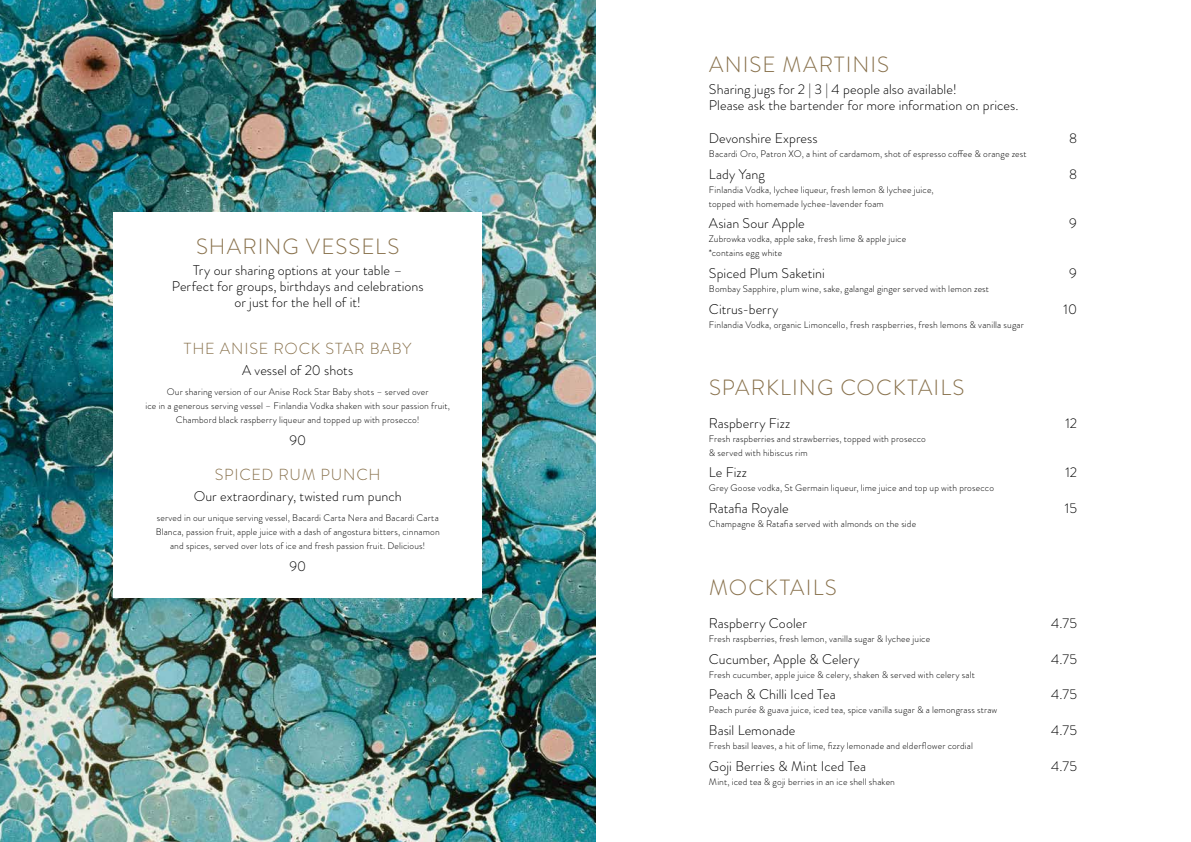
<style>
.page{position:relative;width:1191px;height:842px;background:#fff}
.page>*{position:absolute;margin:0;border:0;box-sizing:border-box;transform-origin:0 0}
.t1{font:300 22px "Brandon Grotesque";letter-spacing:.05em;color:#88714c}
.t2{font:300 16px "Brandon Grotesque";letter-spacing:.05em;color:#88714c}
.t3{font:300 14px/16px "Brandon Grotesque";letter-spacing:.005em;color:#000}
.t4{font:300 9.5px/14px "Brandon Grotesque";letter-spacing:.015em;color:#000}
</style>
<div class="page">
<img style="left:0;top:0;width:595px;height:842px">
<div style="left:113px;top:213px;width:369px;height:385px;background:#fff"></div>
<h1 class="t1" style="left:196px;top:231px;width:16px">sharing</h1>
<h1 class="t1" style="left:306px;top:231px;width:15px">vessels</h1>
<h3 class="t3" style="left:172px;top:262px;width:253px;text-align:center">Try our sharing options at your table –<br>Perfect for groups, birthdays and celebrations or just for the hell of it!</h3>
<h2 class="t2" style="left:184px;top:337px;width:57px">The Anise</h2>
<h2 class="t2" style="left:273px;top:337px;width:24px">Rock</h2>
<h2 class="t2" style="left:325px;top:337px;width:21px">Star</h2>
<h2 class="t2" style="left:370px;top:337px;width:23px">Baby</h2>
<h3 class="t3" style="left:242px;top:362px;width:113px">A vessel of 20 shots</h3>
<p class="t4" style="left:145px;top:385px;width:306px;text-align:center">Our sharing version of our Anise Rock Star Baby shots – served over<br>ice in a generous serving vessel – Finlandia Vodka shaken with sour passion fruit,<br>Chambord black raspberry liqueur and topped up with prosecco!</p>
<h3 class="t3" style="left:289px;top:432px;width:18px">90</h3>
<h2 class="t2" style="left:215px;top:463px;width:20px">Spiced</h2>
<h2 class="t2" style="left:278px;top:463px;width:78px">Rum Punch</h2>
<h3 class="t3" style="left:194px;top:488px;width:209px">Our extraordinary, twisted rum punch</h3>
<p class="t4" style="left:156px;top:511px;width:286px;text-align:center">served in our unique serving vessel, Bacardi Carta Nera and Bacardi Carta<br>Blanca, passion fruit, apple juice with a dash of angostura bitters, cinnamon and spices, served over lots of ice and fresh passion fruit. Delicious!</p>
<h3 class="t3" style="left:289px;top:558px;width:18px">90</h3>
<h1 class="t1" style="left:709px;top:49px;width:182px">ANISE MARTINIS</h1>
<h3 class="t3" style="left:709px;top:81px;width:311px">Sharing jugs for 2 | 3 | 4 people also available!<br>Please ask the bartender for more information on prices.</h3>
<h3 class="t3" style="left:709px;top:130px;width:110px">Devonshire Express</h3>
<h3 class="t3" style="left:1069px;top:130px;width:10px">8</h3>
<p class="t4" style="left:709px;top:147px;width:319px">Bacardi Oro, Patron XO, a hint of cardamom, shot of espresso coffee &amp; orange zest</p>
<h3 class="t3" style="left:709px;top:166px;width:58px">Lady Yang</h3>
<h3 class="t3" style="left:1069px;top:166px;width:10px">8</h3>
<p class="t4" style="left:709px;top:182px;width:226px">Finlandia Vodka, lychee liqueur, fresh lemon &amp; lychee juice, topped with homemade lychee-lavender foam</p>
<h3 class="t3" style="left:709px;top:216px;width:97px">Asian Sour Apple</h3>
<h3 class="t3" style="left:1069px;top:216px;width:9px">9</h3>
<p class="t4" style="left:709px;top:232px;width:199px">Zubrowka vodka, apple sake, fresh lime &amp; apple juice *contains egg white</p>
<h3 class="t3" style="left:709px;top:265px;width:117px">Spiced Plum Saketini</h3>
<h3 class="t3" style="left:1069px;top:265px;width:9px">9</h3>
<p class="t4" style="left:709px;top:282px;width:282px">Bombay Sapphire, plum wine, sake, galangal ginger served with lemon zest</p>
<h3 class="t3" style="left:709px;top:301px;width:71px">Citrus-berry</h3>
<h3 class="t3" style="left:1063px;top:301px;width:15px">10</h3>
<p class="t4" style="left:709px;top:317px;width:316px">Finlandia Vodka, organic Limoncello, fresh raspberries, fresh lemons &amp; vanilla sugar</p>
<h1 class="t1" style="left:709px;top:372px;width:15px">sparkling</h1>
<h1 class="t1" style="left:840px;top:372px;width:15px">cocktails</h1>
<h3 class="t3" style="left:709px;top:415px;width:83px">Raspberry Fizz</h3>
<h3 class="t3" style="left:1065px;top:415px;width:13px">12</h3>
<p class="t4" style="left:709px;top:431px;width:218px">Fresh raspberries and strawberries, topped with prosecco &amp; served with hibiscus rim</p>
<h3 class="t3" style="left:709px;top:464px;width:40px">Le Fizz</h3>
<h3 class="t3" style="left:1065px;top:464px;width:13px">12</h3>
<p class="t4" style="left:709px;top:481px;width:287px">Grey Goose vodka, St Germain liqueur, lime juice and top up with prosecco</p>
<h3 class="t3" style="left:709px;top:500px;width:81px">Ratafia Royale</h3>
<h3 class="t3" style="left:1065px;top:500px;width:14px">15</h3>
<p class="t4" style="left:709px;top:517px;width:209px">Champagne &amp; Ratafia served with almonds on the side</p>
<h1 class="t1" style="left:709px;top:572px;width:35px">Mocktails</h1>
<h3 class="t3" style="left:709px;top:615px;width:99px">Raspberry Cooler</h3>
<h3 class="t3" style="left:1051px;top:615px;width:27px">4.75</h3>
<p class="t4" style="left:709px;top:632px;width:223px">Fresh raspberries, fresh lemon, vanilla sugar &amp; lychee juice</p>
<h3 class="t3" style="left:709px;top:651px;width:152px">Cucumber, Apple &amp; Celery</h3>
<h3 class="t3" style="left:1051px;top:651px;width:27px">4.75</h3>
<p class="t4" style="left:709px;top:667px;width:267px">Fresh cucumber, apple juice &amp; celery, shaken &amp; served with celery salt</p>
<h3 class="t3" style="left:709px;top:687px;width:128px">Peach &amp; Chilli Iced Tea</h3>
<h3 class="t3" style="left:1051px;top:687px;width:27px">4.75</h3>
<p class="t4" style="left:709px;top:703px;width:290px">Peach purée &amp; guava juice, iced tea, spice vanilla sugar &amp; a lemongrass straw</p>
<h3 class="t3" style="left:709px;top:722px;width:88px">Basil Lemonade</h3>
<h3 class="t3" style="left:1051px;top:722px;width:27px">4.75</h3>
<p class="t4" style="left:709px;top:739px;width:265px">Fresh basil leaves, a hit of lime, fizzy lemonade and elderflower cordial</p>
<h3 class="t3" style="left:709px;top:758px;width:159px">Goji Berries &amp; Mint Iced Tea</h3>
<h3 class="t3" style="left:1051px;top:758px;width:27px">4.75</h3>
<p class="t4" style="left:709px;top:774px;width:187px">Mint, iced tea &amp; goji berries in an ice shell shaken</p>
</div>
